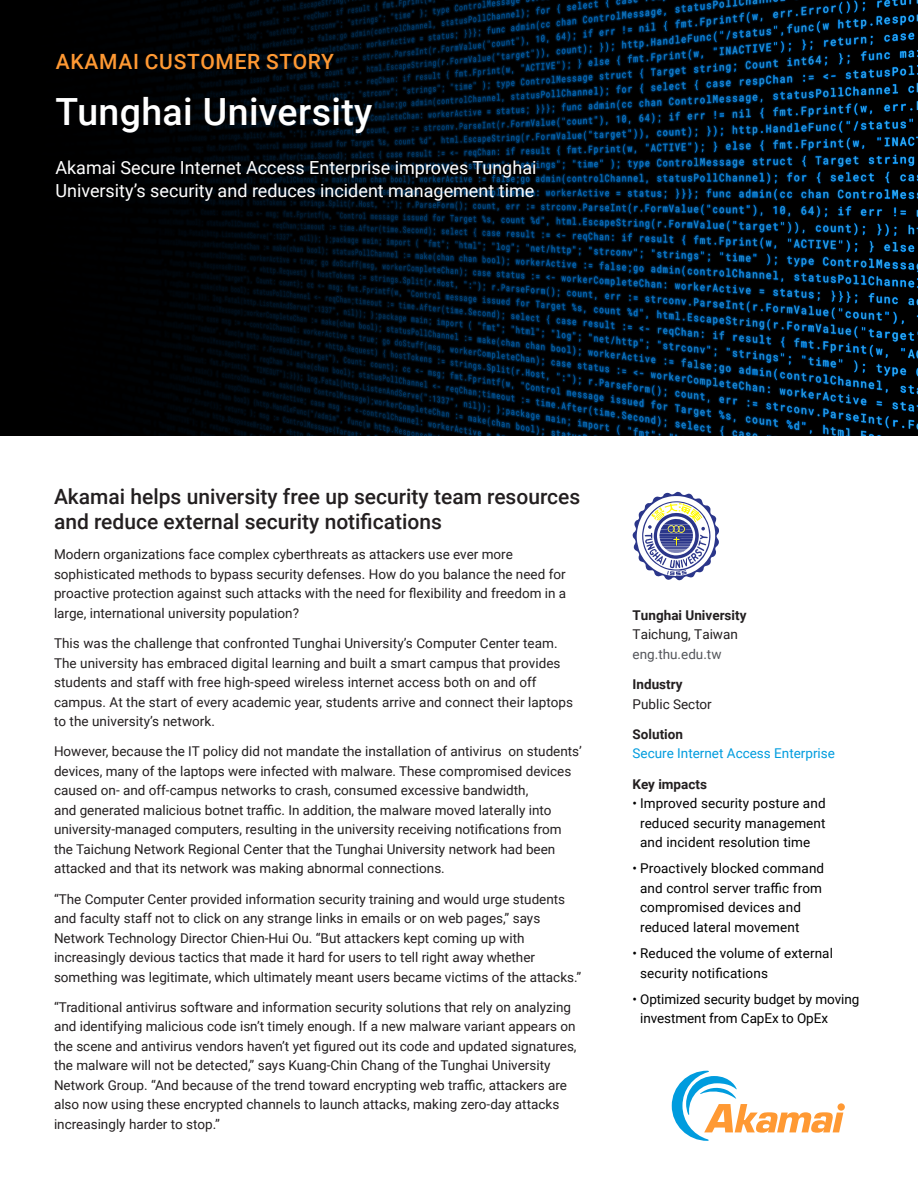
<style>
.page{position:relative;width:918px;height:1188px;background:#fff}
.page>*{position:absolute;margin:0;border:0;box-sizing:border-box;transform-origin:0 0}
.ACS___Title{font:500 37.5px "Roboto";letter-spacing:.01em;color:#fff}
.ACS___H1{font:500 21px/25.2px "Roboto";color:#231f20}
.ACS___Akamai_Custome{font:500 21px "Roboto";letter-spacing:.035em;color:#f93}
.t1{font:18px/22.5px "Roboto";color:#fff}
.ACS___Body{font:13.5px/19.5px "Roboto";color:#231f20}
.t2{font:13.5px/19.5px "Roboto";letter-spacing:.01em;color:#000}
.ACS___Sidebar_-_Head{font:700 13.5px/19.5px "Roboto";color:#231f20}
.ACS___Sidebar_-_Head-2{font:13.5px/19.5px "Roboto";color:#009cde}
.ACS___Sidebar_-_Head-3{font:13.5px/19.5px "Roboto";color:#231f20}
.s1{font-weight:400}
.s2{font-weight:400;color:#54565b}
.s3{font-weight:700}
.s4{font-weight:700;color:#231f20}
</style>
<div class="page">
<svg style="left:672px;top:1071px;width:171px;height:70px"></svg>
<svg style="left:0;top:0;width:918px;height:436px;background:#000e18"></svg>
<svg style="left:632px;top:492px;width:87px;height:88px"></svg>
<p class="ACS___Akamai_Custome" style="left:56px;top:47px;width:280px">AKAMAI CUSTOMER STORY</p>
<p class="ACS___Title" style="left:55px;top:85px;width:319px">Tunghai University</p>
<p class="t1" style="left:55px;top:156px;width:483px">Akamai Secure Internet Access Enterprise improves Tunghai<br>University’s security and reduces incident management time</p>
<p class="ACS___H1" style="left:54px;top:483px;width:528px">Akamai helps university free up security team resources and reduce external security notifications</p>
<p class="ACS___Body" style="left:54px;top:544px;width:514px">Modern organizations face complex cyberthreats as attackers use ever more sophisticated methods to bypass security defenses. How do you balance the need for proactive protection against such attacks with the need for flexibility and freedom in a large, international university population?</p>
<p class="ACS___Body" style="left:54px;top:633px;width:521px">This was the challenge that confronted Tunghai University’s Computer Center team.<br>The university has embraced digital learning and built a smart campus that provides students and staff with free high-speed wireless internet access both on and off campus. At the start of every academic year, students arrive and connect their laptops to the university’s network.</p>
<p class="ACS___Body" style="left:54px;top:741px;width:529px">However, because the IT policy did not mandate the installation of antivirus on students’ devices, many of the laptops were infected with malware. These compromised devices caused on- and off-campus networks to crash, consumed excessive bandwidth,<br>and generated malicious botnet traffic. In addition, the malware moved laterally into university-managed computers, resulting in the university receiving notifications from the Taichung Network Regional Center that the Tunghai University network had been attacked and that its network was making abnormal connections.</p>
<p class="ACS___Body" style="left:54px;top:889px;width:529px">“The Computer Center provided information security training and would urge students and faculty staff not to click on any strange links in emails or on web pages,” says Network Technology Director Chien-Hui Ou. “But attackers kept coming up with increasingly devious tactics that made it hard for users to tell right away whether something was legitimate, which ultimately meant users became victims of the attacks.”</p>
<p class="ACS___Body" style="left:54px;top:997px;width:524px">“Traditional antivirus software and information security solutions that rely on analyzing and identifying malicious code isn’t timely enough. If a new malware variant appears on the scene and antivirus vendors haven’t yet figured out its code and updated signatures, the malware will not be detected,” says Kuang-Chin Chang of the Tunghai University Network Group. “And because of the trend toward encrypting web traffic, attackers are also now using these encrypted channels to launch attacks, making zero-day attacks increasingly harder to stop.”</p>
<p class="ACS___Sidebar_-_Head" style="left:633px;top:605px;width:115px">Tunghai University<br><span class="s1">Taichung, Taiwan </span><span class="s2">eng.thu.edu.tw</span></p>
<p class="ACS___Sidebar_-_Head-3" style="left:633px;top:674px;width:81px"><span class="s3">Industry<br></span>Public Sector</p>
<p class="ACS___Sidebar_-_Head-2" style="left:633px;top:724px;width:204px"><span class="s4">Solution<br></span>Secure Internet Access Enterprise</p>
<p class="ACS___Sidebar_-_Head" style="left:633px;top:774px;width:76px">Key impacts</p>
<p class="t2" style="left:633px;top:793px;width:194px;text-align:center">• Improved security posture and reduced security management and incident resolution time</p>
<p class="t2" style="left:640px;top:858px;width:186px;text-indent:-7px">• Proactively blocked command and control server traffic from compromised devices and reduced lateral movement</p>
<p class="t2" style="left:640px;top:943px;width:194px;text-indent:-7px">• Reduced the volume of external security notifications</p>
<p class="t2" style="left:640px;top:989px;width:221px;text-indent:-7px">• Optimized security budget by moving investment from CapEx to OpEx</p>
</div>
